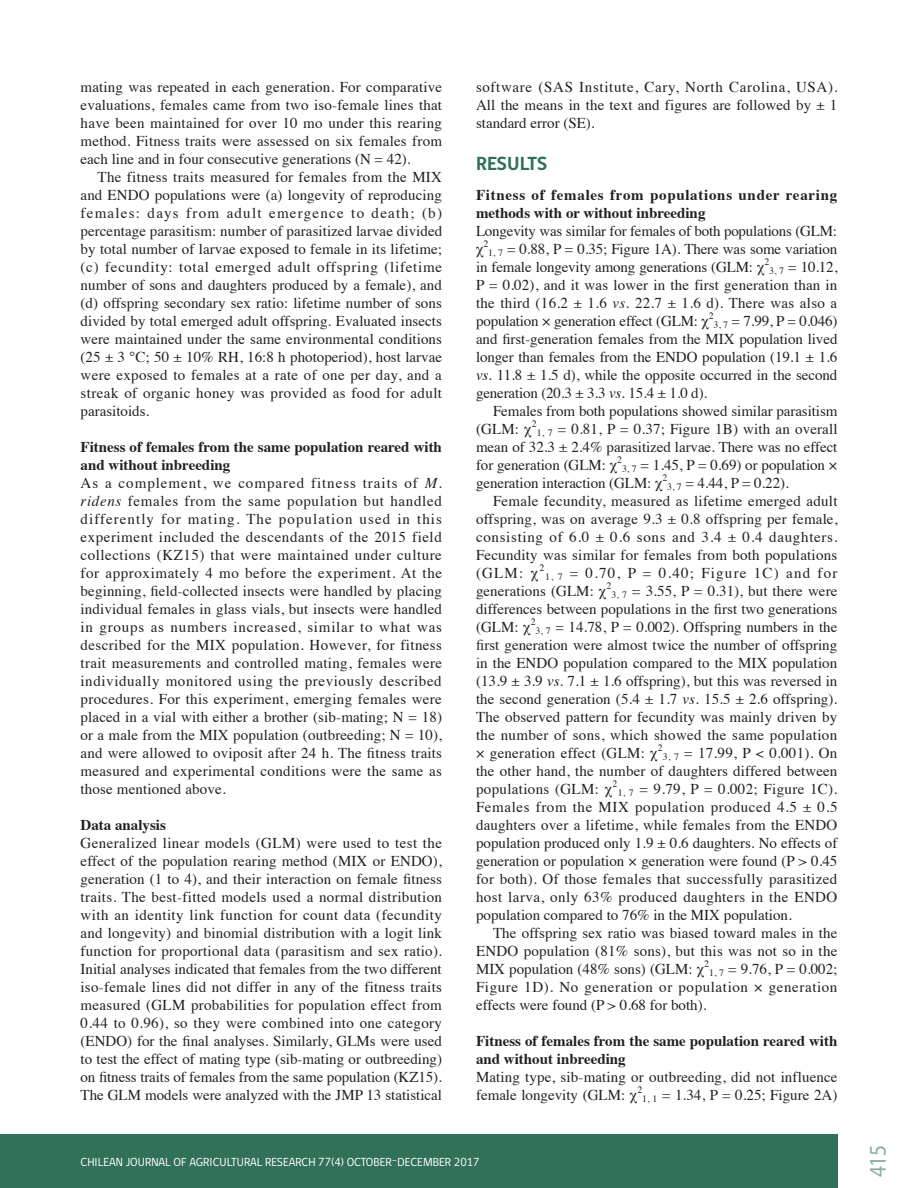
<style>
.page{position:relative;width:918px;height:1188px;background:#fff}
.page>*{position:absolute;margin:0;border:0;box-sizing:border-box;transform-origin:0 0}
.t1{font:24px "Myriad Pro";color:#8baea1;scale:.9 1}
.t2{font:700 19.5px "gob CL";letter-spacing:-.01em;color:#327159}
.t3{font:15px/18px "Times";letter-spacing:.01em;color:#231f20;text-align:justify}
.t4{font:700 15px/18px "Times";color:#231f20}
.t5{font:700 15px/18px "Times";letter-spacing:.045em;color:#231f20}
.t6{font:12px "gob CL";color:#fff}
.s1{font-weight:700}
.s2{font-style:italic}
</style>
<div class="page">
<div style="left:0;top:1134px;width:837px;height:54px;background:#327159"></div>
<p class="t3" style="left:81px;top:77px;width:363px">mating was repeated in each generation. For comparative evaluations, females came from two iso-female lines that have been maintained for over 10 mo under this rearing method. Fitness traits were assessed on six females from each line and in four consecutive generations (N = 42).</p>
<p class="t3" style="left:81px;top:167px;width:363px;text-indent:17px">The fitness traits measured for females from the MIX and ENDO populations were (a) longevity of reproducing females: days from adult emergence to death; (b) percentage parasitism: number of parasitized larvae divided by total number of larvae exposed to female in its lifetime; (c) fecundity: total emerged adult offspring (lifetime number of sons and daughters produced by a female), and (d) offspring secondary sex ratio: lifetime number of sons divided by total emerged adult offspring. Evaluated insects were maintained under the same environmental conditions (25 ± 3 °C; 50 ± 10% RH, 16:8 h photoperiod), host larvae were exposed to females at a rate of one per day, and a streak of organic honey was provided as food for adult parasitoids.</p>
<p class="t3" style="left:81px;top:437px;width:363px;text-align:left"><span class="s1">Fitness of females from the same population reared with and without inbreeding<br></span>As a complement, we compared fitness traits of <span class="s2">M. ridens</span> females from the same population but handled differently for mating. The population used in this experiment included the descendants of the 2015 field collections (KZ15) that were maintained under culture for approximately 4 mo before the experiment. At the beginning, field-collected insects were handled by placing individual females in glass vials, but insects were handled in groups as numbers increased, similar to what was described for the MIX population. However, for fitness trait measurements and controlled mating, females were individually monitored using the previously described procedures. For this experiment, emerging females were placed in a vial with either a brother (sib-mating; N = 18) or a male from the MIX population (outbreeding; N = 10), and were allowed to oviposit after 24 h. The fitness traits measured and experimental conditions were the same as those mentioned above.</p>
<p class="t4" style="left:81px;top:814px;width:87px">Data analysis</p>
<p class="t3" style="left:81px;top:833px;width:363px">Generalized linear models (GLM) were used to test the effect of the population rearing method (MIX or ENDO), generation (1 to 4), and their interaction on female fitness traits. The best-fitted models used a normal distribution with an identity link function for count data (fecundity and longevity) and binomial distribution with a logit link function for proportional data (parasitism and sex ratio).<br>Initial analyses indicated that females from the two different iso-female lines did not differ in any of the fitness traits measured (GLM probabilities for population effect from 0.44 to 0.96), so they were combined into one category (ENDO) for the final analyses. Similarly, GLMs were used to test the effect of mating type (sib-mating or outbreeding) on fitness traits of females from the same population (KZ15).<br>The GLM models were analyzed with the JMP 13 statistical</p>
<p class="t3" style="left:476px;top:77px;width:363px">software (SAS Institute, Cary, North Carolina, USA).<br>All the means in the text and figures are followed by ± 1 standard error (SE).</p>
<h2 class="t2" style="left:476px;top:150px;width:73px">RESULTS</h2>
<p class="t5" style="left:476px;top:184px;width:363px">Fitness of females from populations under rearing methods with or without inbreeding</p>
<p class="t3" style="left:476px;top:221px;width:363px">Longevity was similar for females of both populations (GLM: χ<sup>2</sup><sub>1,</sub> <sub>7</sub> = 0.88, P = 0.35; Figure 1A). There was some variation in female longevity among generations (GLM: χ<sup>2</sup><sub>3,</sub> <sub>7</sub> = 10.12, P = 0.02), and it was lower in the first generation than in the third (16.2 ± 1.6 <span class="s2">vs</span>. 22.7 ± 1.6 d). There was also a population × generation effect (GLM: χ<sup>2</sup><sub>3,</sub> <sub>7</sub> = 7.99, P = 0.046) and first-generation females from the MIX population lived longer than females from the ENDO population (19.1 ± 1.6 <span class="s2">vs</span>. 11.8 ± 1.5 d), while the opposite occurred in the second generation (20.3 ± 3.3 <span class="s2">vs</span>. 15.4 ± 1.0 d).</p>
<p class="t3" style="left:476px;top:401px;width:363px;text-indent:17px">Females from both populations showed similar parasitism (GLM: χ<sup>2</sup><sub>1,</sub> <sub>7</sub> = 0.81, P = 0.37; Figure 1B) with an overall mean of 32.3 ± 2.4% parasitized larvae. There was no effect for generation (GLM: χ<sup>2</sup><sub>3,</sub> <sub>7</sub> = 1.45, P = 0.69) or population × generation interaction (GLM: χ<sup>2</sup><sub>3,</sub> <sub>7</sub> = 4.44, P = 0.22).</p>
<p class="t3" style="left:476px;top:491px;width:363px;text-indent:17px">Female fecundity, measured as lifetime emerged adult offspring, was on average 9.3 ± 0.8 offspring per female, consisting of 6.0 ± 0.6 sons and 3.4 ± 0.4 daughters.<br>Fecundity was similar for females from both populations (GLM: χ<sup>2</sup><sub>1,</sub> <sub>7</sub> = 0.70, P = 0.40; Figure 1C) and for generations (GLM: χ<sup>2</sup><sub>3,</sub> <sub>7</sub> = 3.55, P = 0.31), but there were differences between populations in the first two generations (GLM: χ<sup>2</sup><sub>3,</sub> <sub>7</sub> = 14.78, P = 0.002). Offspring numbers in the first generation were almost twice the number of offspring in the ENDO population compared to the MIX population (13.9 ± 3.9 <span class="s2">vs</span>. 7.1 ± 1.6 offspring), but this was reversed in the second generation (5.4 ± 1.7 <span class="s2">vs</span>. 15.5 ± 2.6 offspring).<br>The observed pattern for fecundity was mainly driven by the number of sons, which showed the same population × generation effect (GLM: χ<sup>2</sup><sub>3,</sub> <sub>7</sub> = 17.99, P &lt; 0.001). On the other hand, the number of daughters differed between populations (GLM: χ<sup>2</sup><sub>1,</sub> <sub>7</sub> = 9.79, P = 0.002; Figure 1C).<br>Females from the MIX population produced 4.5 ± 0.5 daughters over a lifetime, while females from the ENDO population produced only 1.9 ± 0.6 daughters. No effects of generation or population × generation were found (P &gt; 0.45 for both). Of those females that successfully parasitized host larva, only 63% produced daughters in the ENDO population compared to 76% in the MIX population.</p>
<p class="t3" style="left:476px;top:923px;width:363px;text-indent:17px">The offspring sex ratio was biased toward males in the ENDO population (81% sons), but this was not so in the MIX population (48% sons) (GLM: χ<sup>2</sup><sub>1,</sub> <sub>7</sub> = 9.76, P = 0.002; Figure 1D). No generation or population × generation effects were found (P &gt; 0.68 for both).</p>
<p class="t4" style="left:476px;top:1030px;width:363px">Fitness of females from the same population reared with and without inbreeding</p>
<p class="t3" style="left:476px;top:1067px;width:363px">Mating type, sib-mating or outbreeding, did not influence female longevity (GLM: χ<sup>2</sup><sub>1,</sub> <sub>1</sub> = 1.34, P = 0.25; Figure 2A)</p>
<p class="t6" style="left:81px;top:1153px;width:401px">CHILEAN JOURNAL OF AGRICULTURAL RESEARCH 77(4) OCTOBER-DECEMBER 2017</p>
<h1 class="t1" style="left:863px;top:1177px;width:38px;rotate:-90deg">415</h1>
</div>
